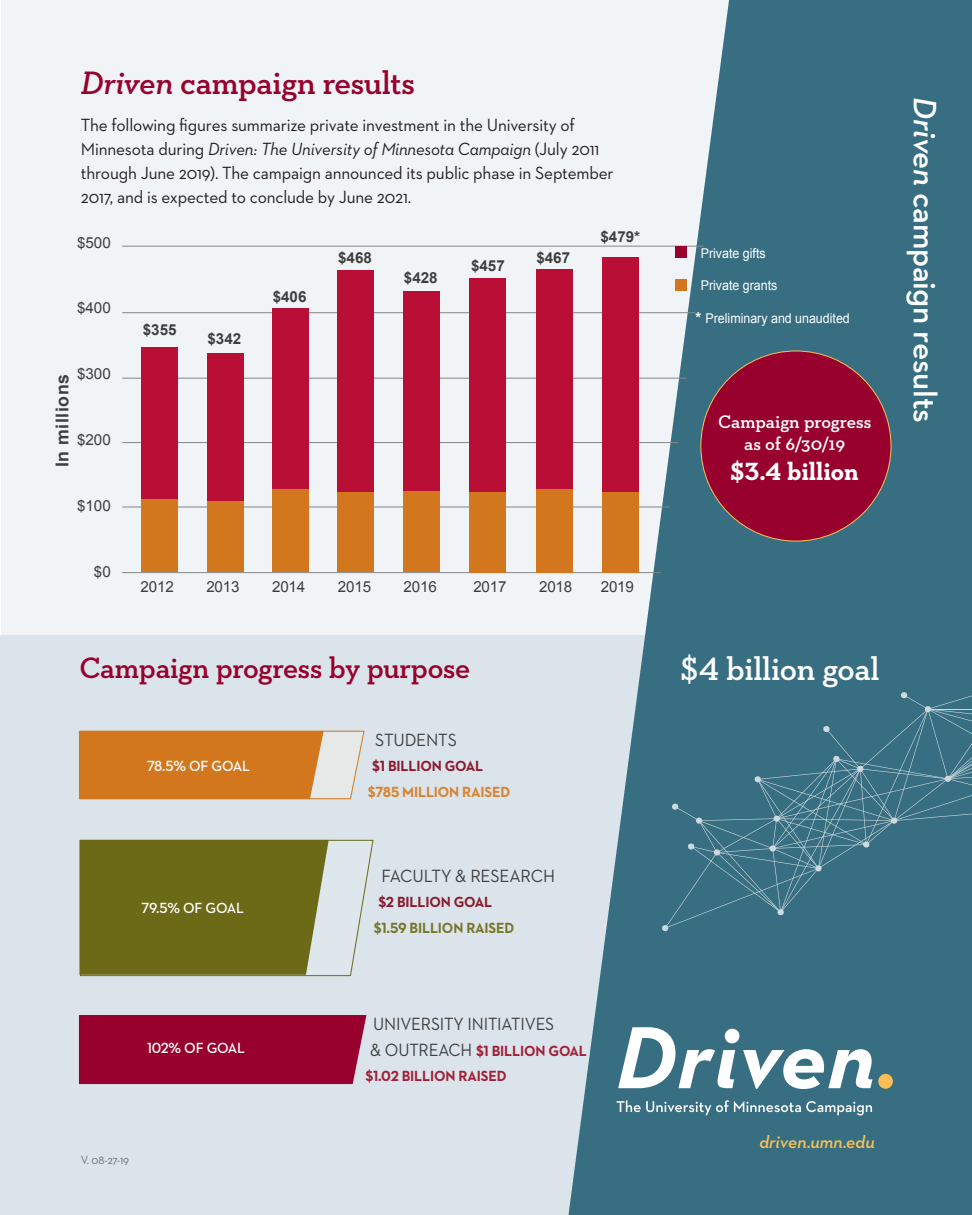
<style>
.page{position:relative;width:972px;height:1215px;background:#fff}
.page>*{position:absolute;margin:0;border:0;box-sizing:border-box;transform-origin:0 0}
.text{font:600 33px "Neutraface Slab Text";letter-spacing:-.01em;color:#98012d}
.text-2{font:600 33px "Neutraface 2 Text";letter-spacing:-.01em;color:#fff}
.text-3{font:600 33px "Neutraface Slab Text";letter-spacing:-.01em;color:#fff}
.text-4{font:600 30px "Neutraface Slab Text";letter-spacing:-.01em;color:#98012d}
.t1{font:700 25.35px "Neutraface Slab Text";color:#fff}
.t2{font:600 18.6px "Neutraface Slab Text";color:#fff}
.text-5{font:18px/24px "Neutraface 2 Text";letter-spacing:-.01em;color:#231f20;scale:.96 1}
.text-6{font:18px "Neutraface 2 Text";letter-spacing:-.01em;color:#3e3e3f;scale:.96 1}
.text-7{font:18px "Neutraface 2 Text";letter-spacing:-.01em;color:#3e3e3f;scale:.94 1}
.t3{font:italic 600 18px "Neutraface 2 Text";color:#fdc056}
.t4{font:700 17.7px "Arial";letter-spacing:.03em;color:#3e3e3f}
.t5{font:15.15px "Arial";letter-spacing:-.01em;color:#3e3e3f}
.t6{font:700 15.15px "Arial";color:#3e3e3f}
.text-8{font:700 15px "Neutraface 2 Text";letter-spacing:-.01em;color:#a1213a;scale:.96 1}
.text-9{font:600 15px "Neutraface 2 Text";letter-spacing:-.01em;color:#fff;scale:.96 1}
.text-10{font:700 15px "Neutraface 2 Text";letter-spacing:-.01em;color:#8b1a2f;scale:.96 1}
.text-11{font:700 15px "Neutraface 2 Text";letter-spacing:-.01em;color:#78752a;scale:.96 1}
.text-12{font:700 15px "Neutraface 2 Text";letter-spacing:-.01em;color:#d8822f;scale:.96 1}
.t7{font:13.5px "Arial";color:#fff;scale:.92 1}
.text-13{font:12px "Neutraface 2 Text";color:#6f7073;scale:.96 1}
.s1{font-style:italic}
.s2{font-weight:400;font-size:18px;color:#3e3e3f}
.s3{font-weight:700;font-size:15.15px}
</style>
<div class="page">
<div style="left:1px;top:0;width:945px;height:1215px;background:#f0f4f6"></div>
<div style="left:0;top:636px;width:957px;height:579px;background:#dae4ea"></div>
<svg style="left:568px;top:0;width:404px;height:1215px;fill:#376e82"></svg>
<div style="left:701px;top:351px;width:190px;height:190px;background:#98012d;border-radius:50%"></div>
<svg style="left:618px;top:1027px;width:256px;height:62px;background:#80a3b0"></svg>
<div style="left:878px;top:1074px;width:15px;height:15px;background:#fdbe56;border-radius:50%"></div>
<svg style="left:617px;top:1100px;width:255px;height:15px;background:#628d9c"></svg>
<svg style="left:662px;top:659px;width:310px;height:272px;background:#3d7285"></svg>
<hr style="left:122px;top:572px;width:539px;height:1px;background:#848689">
<hr style="left:122px;top:507px;width:548px;height:1px;background:#848689">
<hr style="left:122px;top:442px;width:556px;height:1px;background:#848689">
<hr style="left:122px;top:378px;width:564px;height:1px;background:#848689">
<hr style="left:122px;top:312px;width:573px;height:1px;background:#848689">
<hr style="left:122px;top:246px;width:582px;height:1px;background:#848689">
<div style="left:142px;top:347px;width:36px;height:224px;background:#b90f36"></div>
<div style="left:207px;top:354px;width:36px;height:218px;background:#b90f36"></div>
<div style="left:142px;top:500px;width:36px;height:72px;background:#d3771e"></div>
<div style="left:207px;top:501px;width:36px;height:71px;background:#d3771e"></div>
<div style="left:273px;top:309px;width:36px;height:263px;background:#b90f36"></div>
<div style="left:273px;top:489px;width:36px;height:83px;background:#d3771e"></div>
<div style="left:338px;top:271px;width:36px;height:301px;background:#b90f36"></div>
<div style="left:338px;top:493px;width:36px;height:79px;background:#d3771e"></div>
<div style="left:403px;top:291px;width:36px;height:281px;background:#b90f36"></div>
<div style="left:403px;top:491px;width:36px;height:81px;background:#d3771e"></div>
<div style="left:470px;top:278px;width:36px;height:293px;background:#b90f36"></div>
<div style="left:470px;top:492px;width:36px;height:80px;background:#d3771e"></div>
<div style="left:675px;top:246px;width:11px;height:11px;background:#98012d"></div>
<div style="left:675px;top:280px;width:11px;height:11px;background:#d3771e"></div>
<div style="left:536px;top:270px;width:37px;height:302px;background:#b90f36"></div>
<div style="left:536px;top:489px;width:37px;height:83px;background:#d3771e"></div>
<svg style="left:79px;top:730px;width:286px;height:70px"></svg>
<div style="left:78px;top:1015px;width:289px;height:70px;background:#98012d"></div>
<svg style="left:79px;top:839px;width:295px;height:137px"></svg>
<div style="left:602px;top:257px;width:36px;height:314px;background:#b90f36"></div>
<div style="left:602px;top:492px;width:36px;height:80px;background:#d3771e"></div>
<p class="text" style="left:81px;top:62px;width:336px"><span class="s1">Driven</span> campaign results</p>
<p class="text-5" style="left:81px;top:113px;width:557px">The following figures summarize private investment in the University of Minnesota during <span class="s1">Driven: The University of Minnesota Campaign</span> (July 2011 through June 2019). The campaign announced its public phase in September 2017, and is expected to conclude by June 2021.</p>
<p class="t5" style="left:77px;top:232px;width:35px">$500</p>
<p class="t5" style="left:77px;top:298px;width:35px">$400</p>
<p class="t4" style="left:51px;top:467px;width:94px;rotate:-90deg">In millions</p>
<p class="t5" style="left:77px;top:364px;width:35px">$300</p>
<p class="t5" style="left:77px;top:430px;width:35px">$200</p>
<p class="t6" style="left:143px;top:320px;width:35px">$355</p>
<p class="t6" style="left:208px;top:329px;width:35px">$342</p>
<p class="t6" style="left:273px;top:287px;width:35px">$406</p>
<p class="t6" style="left:338px;top:248px;width:35px">$468</p>
<p class="t6" style="left:404px;top:268px;width:35px">$428</p>
<p class="t6" style="left:471px;top:256px;width:35px">$457</p>
<p class="t6" style="left:536px;top:247px;width:35px">$467</p>
<p class="t6" style="left:600px;top:227px;width:41px">$479*</p>
<p class="t5" style="left:77px;top:496px;width:35px">$100</p>
<p class="t5" style="left:94px;top:561px;width:18px">$0</p>
<p class="t5" style="left:141px;top:577px;width:35px">2012</p>
<p class="t5" style="left:206px;top:577px;width:35px">2013</p>
<p class="t5" style="left:272px;top:577px;width:35px">2014</p>
<p class="t5" style="left:338px;top:577px;width:35px">2015</p>
<p class="t5" style="left:404px;top:577px;width:35px">2016</p>
<p class="t5" style="left:473px;top:577px;width:35px">2017</p>
<p class="t5" style="left:539px;top:577px;width:35px">2018</p>
<p class="t5" style="left:601px;top:577px;width:35px">2019</p>
<p class="text-4" style="left:80px;top:649px;width:392px">Campaign progress by purpose</p>
<p class="text-9" style="left:147px;top:756px;width:109px">78.5% OF GOAL</p>
<p class="text-6" style="left:375px;top:728px;width:87px">STUDENTS</p>
<p class="text-10" style="left:372px;top:756px;width:117px">$1 BILLION GOAL</p>
<p class="text-12" style="left:368px;top:782px;width:150px">$785 MILLION RAISED</p>
<p class="text-9" style="left:142px;top:899px;width:108px">79.5% OF GOAL</p>
<p class="text-6" style="left:381px;top:864px;width:183px">FACULTY &amp; RESEARCH</p>
<p class="text-10" style="left:378px;top:892px;width:120px">$2 BILLION GOAL</p>
<p class="text-11" style="left:374px;top:918px;width:148px">$1.59 BILLION RAISED</p>
<p class="text-9" style="left:147px;top:1039px;width:104px">102% OF GOAL</p>
<p class="text-13" style="left:81px;top:1153px;width:52px">V. 08-27-19</p>
<p class="text-7" style="left:373px;top:1013px;width:194px">UNIVERSITY INITIATIVES</p>
<p class="text-8" style="left:370px;top:1041px;width:227px"><span class="s2">&amp; OUTREACH</span> $1 BILLION GOAL</p>
<p class="text-8" style="left:366px;top:1067px;width:148px">$1.02 BILLION RAISED</p>
<p class="t7" style="left:701px;top:244px;width:72px">Private gifts</p>
<p class="t7" style="left:701px;top:277px;width:85px">Private grants</p>
<p class="t7" style="left:695px;top:309px;width:169px"><span class="s3">*</span> Preliminary and unaudited</p>
<p class="t2" style="left:718px;top:410px;width:155px">Campaign progress</p>
<p class="t2" style="left:744px;top:432px;width:103px">as of 6/30/19</p>
<p class="t1" style="left:731px;top:455px;width:130px">$3.4 billion</p>
<p class="text-2" style="left:946px;top:97px;width:327px;rotate:90deg"><span class="s1">Driven</span> campaign results</p>
<p class="text-3" style="left:681px;top:648px;width:201px">$4 billion goal</p>
<p class="t3" style="left:759px;top:1131px;width:117px">driven.umn.edu</p>
</div>
